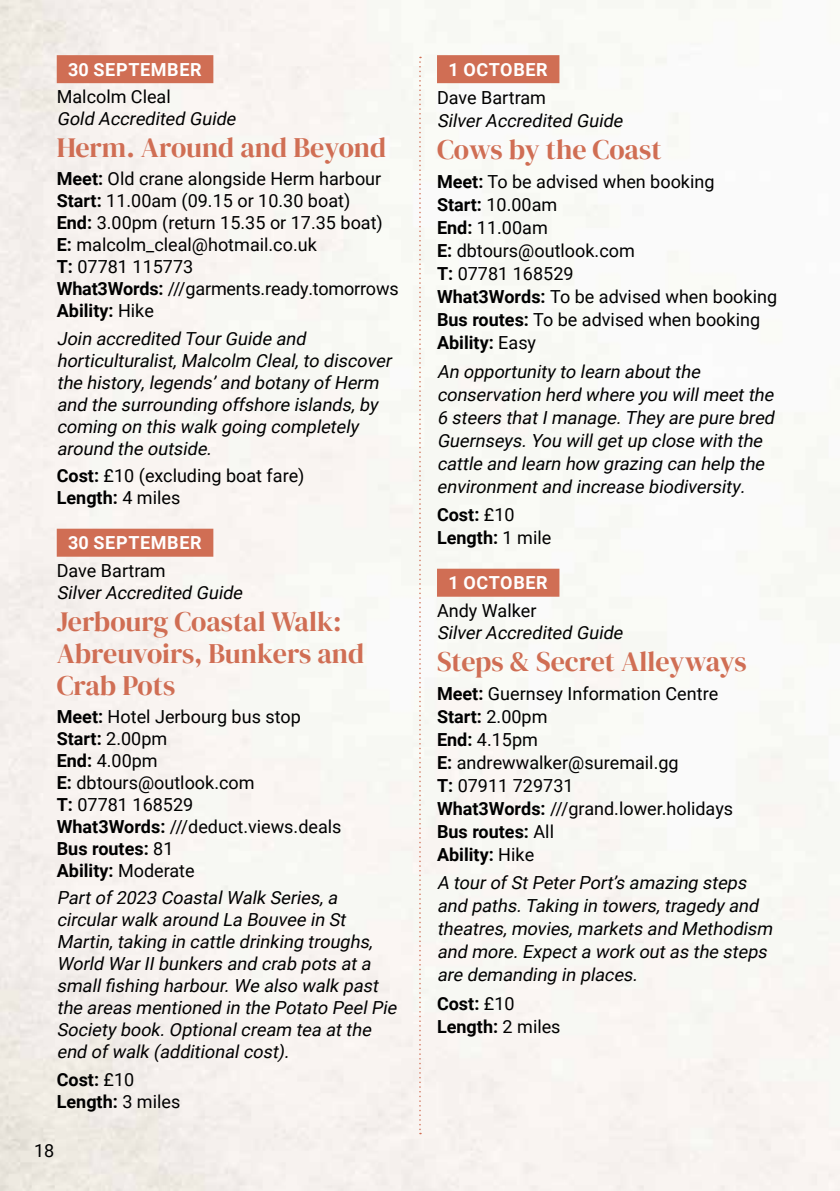
<style>
.page{position:relative;width:840px;height:1191px;background:#fff}
.page>*{position:absolute;margin:0;border:0;box-sizing:border-box;transform-origin:0 0}
.t1{font:28px/32px "DM Serif Display";color:#d06e54}
.t2{font:italic 18px/22px "Roboto";color:#000}
.t3{font:18px/22px "Roboto";color:#000}
.t4{font:700 18px/23px "Roboto";color:#000}
.t5{font:700 18px "Roboto";letter-spacing:.035em;color:#fff}
.s1{font-weight:700}
.s2{font-weight:400}
</style>
<div class="page">
<div style="left:57px;top:55px;width:156px;height:28px;background:#d06e54"></div>
<div style="left:57px;top:528px;width:156px;height:28px;background:#d06e54"></div>
<div style="left:437px;top:55px;width:122px;height:28px;background:#d06e54"></div>
<div style="left:437px;top:568px;width:122px;height:28px;background:#d06e54"></div>
<svg style="left:419px;top:57px;width:2px;height:1077px"></svg>
<p class="t5" style="left:68px;top:57px;width:135px">30 SEPTEMBER</p>
<p class="t3" style="left:57px;top:85px;width:115px">Malcolm Cleal</p>
<p class="t2" style="left:57px;top:107px;width:184px">Gold Accredited Guide</p>
<h1 class="t1" style="left:57px;top:132px;width:331px">Herm. Around and Beyond</h1>
<p class="t3" style="left:57px;top:167px;width:343px"><span class="s1">Meet:</span> Old crane alongside Herm harbour<br><span class="s1">Start:</span> 11.00am (09.15 or 10.30 boat)<br><span class="s1">End:</span> 3.00pm (return 15.35 or 17.35 boat)<br><span class="s1">E:</span> malcolm_cleal@hotmail.co.uk<br><span class="s1">T:</span> 07781 115773<br><span class="s1">What3Words:</span> ///garments.ready.tomorrows<br><span class="s1">Ability:</span> Hike</p>
<p class="t2" style="left:57px;top:326px;width:340px">Join accredited TourGuide and horticulturalist,Malcolm Cleal,to discover the history,legends’and botany ofHerm and the surrounding offshore islands,by coming on this walk going completely around the outside.</p>
<p class="t3" style="left:57px;top:464px;width:249px"><span class="s1">Cost:</span> £10 (excluding boat fare)<br><span class="s1">Length:</span> 4 miles</p>
<p class="t5" style="left:68px;top:530px;width:135px">30 SEPTEMBER</p>
<p class="t3" style="left:57px;top:559px;width:110px">Dave Bartram</p>
<p class="t2" style="left:57px;top:581px;width:191px">SilverAccredited Guide</p>
<h1 class="t1" style="left:57px;top:605px;width:309px">Jerbourg Coastal Walk:<br>Abreuvoirs, Bunkers and<br>Crab Pots</h1>
<p class="t3" style="left:57px;top:704px;width:286px"><span class="s1">Meet:</span> Hotel Jerbourg bus stop<br><span class="s1">Start:</span> 2.00pm<br><span class="s1">End:</span> 4.00pm<br><span class="s1">E:</span> dbtours@outlook.com<br><span class="s1">T:</span> 07781 168529<br><span class="s1">What3Words:</span> ///deduct.views.deals<br><span class="s1">Bus routes:</span> 81<br><span class="s1">Ability:</span> Moderate</p>
<p class="t2" style="left:57px;top:886px;width:345px">Partof2023 CoastalWalk Series,a circularwalk around La Bouvee in St Martin,taking in cattle drinking troughs, World WarIIbunkers and crab pots ata smallfishing harbour.We also walk past the areas mentioned in the Potato PeelPie Society book.Optionalcream tea atthe end ofwalk (additionalcost).</p>
<p class="t4" style="left:57px;top:1068px;width:125px;line-height:22px">Cost: <span class="s2">£10<br></span>Length: <span class="s2">3 miles</span></p>
<p class="t3" style="left:34px;top:1138px;width:22px">18</p>
<p class="t5" style="left:448px;top:57px;width:101px">1 OCTOBER</p>
<p class="t3" style="left:437px;top:86px;width:110px">Dave Bartram</p>
<p class="t2" style="left:437px;top:109px;width:191px">SilverAccredited Guide</p>
<h1 class="t1" style="left:437px;top:134px;width:226px">Cows by the Coast</h1>
<p class="t3" style="left:437px;top:169px;width:341px;line-height:23px"><span class="s1">Meet:</span> To be advised when booking<br><span class="s1">Start:</span> 10.00am<br><span class="s1">End:</span> 11.00am<br><span class="s1">E:</span> dbtours@outlook.com<br><span class="s1">T:</span> 07781 168529<br><span class="s1">What3Words:</span> To be advised when booking<br><span class="s1">Bus routes:</span> To be advised when booking<br><span class="s1">Ability:</span> Easy</p>
<p class="t2" style="left:437px;top:359px;width:342px;line-height:23px">An opportunity to learn aboutthe conservation herd where you willmeetthe 6 steers thatImanage.They are pure bred Guernseys.You willgetup close with the cattle and learn how grazing can help the environmentand increase biodiversity.</p>
<p class="t4" style="left:437px;top:503px;width:116px">Cost: <span class="s2">£10<br></span>Length: <span class="s2">1 mile</span></p>
<p class="t5" style="left:448px;top:570px;width:101px">1 OCTOBER</p>
<p class="t3" style="left:437px;top:599px;width:101px">Andy Walker</p>
<p class="t2" style="left:437px;top:621px;width:191px">SilverAccredited Guide</p>
<h1 class="t1" style="left:437px;top:645px;width:311px">Steps &amp; Secret Alleyways</h1>
<p class="t3" style="left:437px;top:681px;width:297px;line-height:23px"><span class="s1">Meet:</span> Guernsey Information Centre<br><span class="s1">Start:</span> 2.00pm<br><span class="s1">End:</span> 4.15pm<br><span class="s1">E:</span> andrewwalker@suremail.gg<br><span class="s1">T:</span> 07911 729731<br><span class="s1">What3Words:</span> ///grand.lower.holidays<br><span class="s1">Bus routes:</span> All<br><span class="s1">Ability:</span> Hike</p>
<p class="t2" style="left:437px;top:870px;width:341px;line-height:23px">A tourofStPeterPort’s amazing steps and paths.Taking in towers,tragedy and theatres,movies,markets and Methodism and more.Expecta work outas the steps are demanding in places.</p>
<p class="t4" style="left:437px;top:991px;width:125px">Cost: <span class="s2">£10<br></span>Length: <span class="s2">2 miles</span></p>
</div>
